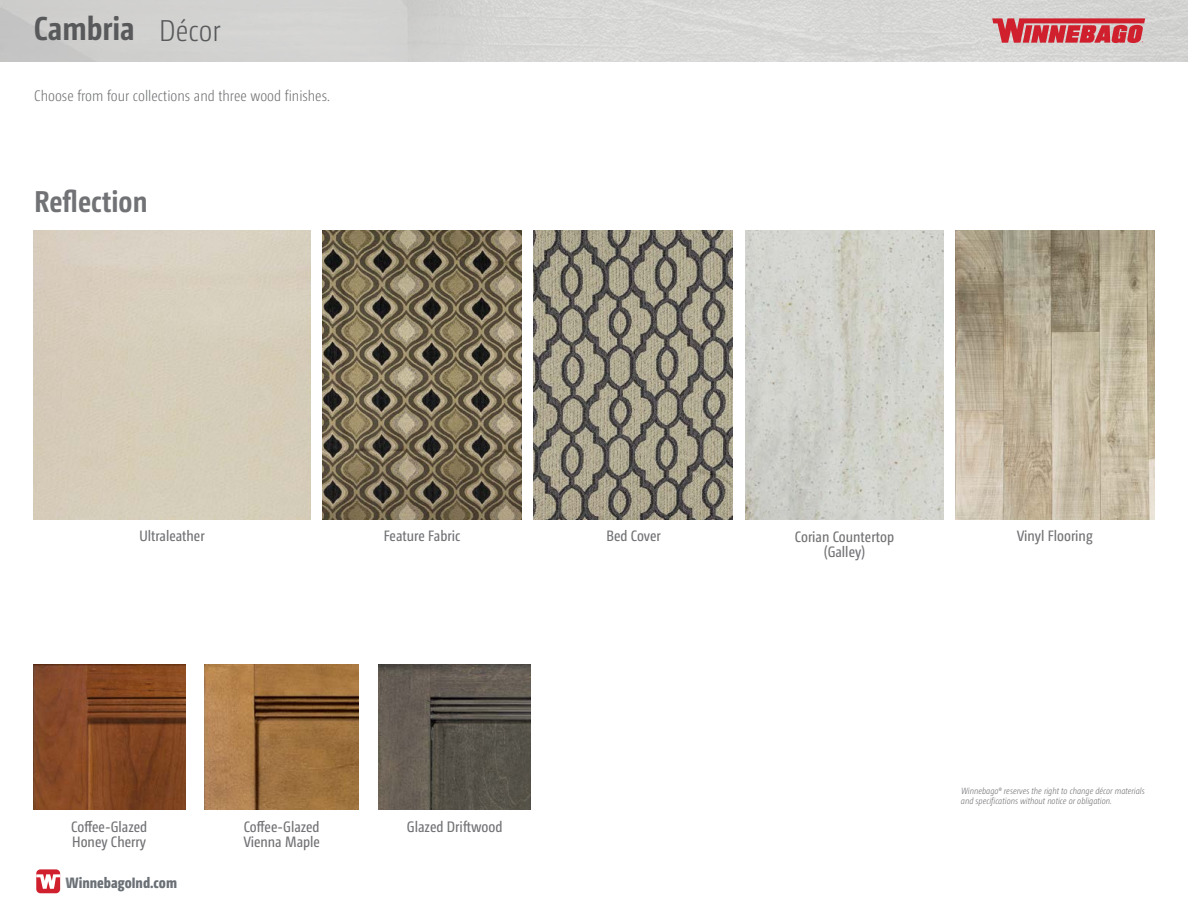
<style>
.page{position:relative;width:1188px;height:918px;background:#fff}
.page>*{position:absolute;margin:0;border:0;box-sizing:border-box;transform-origin:0 0}
.t1{font:700 33px "Camingo Dos Pro Cd";color:#58595b}
.t2{font:700 30px "Camingo Dos Pro Cd";color:#717275}
.t3{font:300 30px "Camingo Dos Pro Cd";color:#58595b}
.t4{font:300 15.15px "Camingo Dos Pro Cd";color:#717275}
.t5{font:15.15px "Camingo Dos Pro Cd";color:#717275}
.t6{font:15px/15px "Camingo Dos Pro Cd";color:#717275}
.t7{font:800 15px "Camingo Dos Pro Cd";color:#6a7076}
.t8{font:italic 300 9px/9.8px "Camingo Dos Pro Cd";color:#717275}
</style>
<div class="page">
<img style="left:0;top:0;width:1188px;height:62px">
<svg style="left:36px;top:873px;width:25px;height:21px"></svg>
<div style="left:36px;top:869px;width:24px;height:24px;background:#d0202e;border-radius:4px"></div>
<svg style="left:36px;top:874px;width:24px;height:15px"></svg>
<svg style="left:992px;top:18px;width:153px;height:25px;background:#d1545d"></svg>
<img style="left:956px;top:231px;width:198px;height:288px">
<img style="left:745px;top:230px;width:199px;height:289px">
<img style="left:534px;top:231px;width:199px;height:288px">
<img style="left:323px;top:231px;width:198px;height:288px">
<img style="left:34px;top:665px;width:152px;height:145px">
<img style="left:378px;top:665px;width:152px;height:145px">
<img style="left:204px;top:665px;width:154px;height:145px">
<h1 class="t1" style="left:34px;top:9px;width:103px">Cambria</h1>
<h2 class="t3" style="left:159px;top:13px;width:63px">Décor</h2>
<p class="t4" style="left:34px;top:87px;width:297px">Choose from four collections and three wood finishes.</p>
<h2 class="t2" style="left:34px;top:183px;width:115px">Reflection</h2>
<p class="t6" style="left:139px;top:529px;width:67px">Ultraleather</p>
<p class="t6" style="left:384px;top:528px;width:78px">Feature Fabric</p>
<p class="t6" style="left:607px;top:528px;width:56px">Bed Cover</p>
<p class="t6" style="left:795px;top:530px;width:101px">Corian Countertop</p>
<p class="t6" style="left:1017px;top:528px;width:77px">Vinyl Flooring</p>
<p class="t6" style="left:824px;top:545px;width:43px">(Galley)</p>
<p class="t6" style="left:71px;top:819px;width:77px">Coffee-Glazed<br>Honey Cherry</p>
<p class="t6" style="left:244px;top:819px;width:77px">Coffee-Glazed</p>
<p class="t5" style="left:407px;top:818px;width:97px">Glazed Driftwood</p>
<p class="t6" style="left:243px;top:834px;width:78px">Vienna Maple</p>
<p class="t7" style="left:66px;top:873px;width:113px">WinnebagoInd.com</p>
<p class="t8" style="left:961px;top:786px;width:185px">Winnebago® reserves the right to change décor materials and specifications without notice or obligation.</p>
</div>
